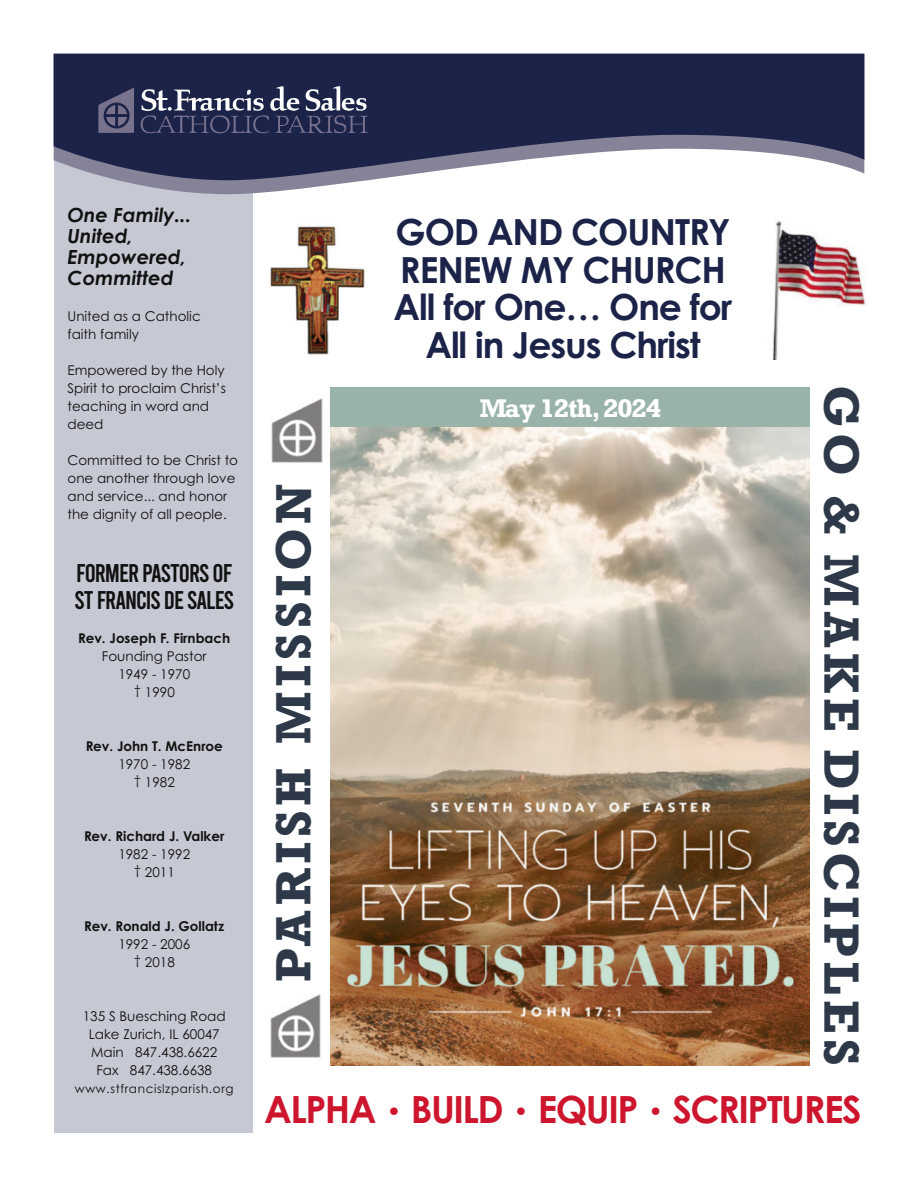
<style>
.page{position:relative;width:918px;height:1188px;background:#fff}
.page>*{position:absolute;margin:0;border:0;box-sizing:border-box;transform-origin:0 0}
.t1{font:700 46.5px "Rockwell";letter-spacing:.12em;color:#2d3949}
.t2{font:700 37.5px "Century Gothic Pro";letter-spacing:-.04em;color:#cd162e}
.t3{font:700 36px/37.5px "Century Gothic Pro";letter-spacing:-.03em;color:#1c2349;text-align:center}
.t4{font:25.5px/27px "Bebas";letter-spacing:-.04em;color:#111}
.t5{font:700 24px "Rockwell";letter-spacing:-.04em;color:#fff}
.t6{font:italic 700 19.5px/21px "Century Gothic Pro";color:#111}
.t7{font:13.5px/18px "Century Gothic Pro";color:#111;text-align:center}
.t8{font:700 13.5px "Century Gothic Pro";color:#111}
.t9{font:12px "Century Gothic Pro";letter-spacing:.05em;color:#111}
.s1{font-size:49.5px}
</style>
<div class="page">
<div style="left:54px;top:55px;width:199px;height:1078px;background:#c6c8d4"></div>
<svg style="left:117px;top:180px;width:252px;height:14px;fill:#868298"></svg>
<svg style="left:54px;top:54px;width:810px;height:126px;background:#414766"></svg>
<svg style="left:98px;top:86px;width:270px;height:47px;background:#434767"></svg>
<div style="left:330px;top:388px;width:480px;height:44px;background:#9ab3a8"></div>
<img style="left:330px;top:428px;width:480px;height:638px">
<img style="left:773px;top:221px;width:93px;height:139px">
<img style="left:270px;top:226px;width:95px;height:129px">
<img style="left:271px;top:398px;width:52px;height:65px">
<img style="left:270px;top:994px;width:51px;height:64px">
<h3 class="t6" style="left:68px;top:206px;width:125px">One Family...<br>United,<br>Empowered,<br>Committed</h3>
<p class="t7" style="left:68px;top:308px;width:135px;text-align:left">United as a Catholic faith family</p>
<p class="t7" style="left:68px;top:362px;width:160px;text-align:left">Empowered by the Holy<br>Spirit to proclaim Christ’s teaching in word and deed</p>
<p class="t7" style="left:68px;top:452px;width:172px;text-align:left">Committed to be Christ to one another through love and service... and honor the dignity of all people.</p>
<h3 class="t4" style="left:74px;top:558px;width:161px">FORMER PASTORS OF<br>ST FRANCIS DE SALES</h3>
<p class="t8" style="left:78px;top:633px;width:153px">Rev. Joseph F. Firnbach</p>
<p class="t7" style="left:102px;top:649px;width:106px">Founding Pastor<br>1949 - 1970<br>† 1990</p>
<p class="t8" style="left:86px;top:741px;width:138px">Rev. John T. McEnroe</p>
<p class="t7" style="left:118px;top:757px;width:73px">1970 - 1982 † 1982</p>
<p class="t8" style="left:84px;top:831px;width:142px">Rev. Richard J. Valker</p>
<p class="t7" style="left:118px;top:847px;width:73px">1982 - 1992 † 2011</p>
<p class="t8" style="left:84px;top:921px;width:141px">Rev. Ronald J. Gollatz</p>
<p class="t7" style="left:118px;top:937px;width:73px">1992 - 2006 † 2018</p>
<p class="t7" style="left:83px;top:1009px;width:144px">135 S Buesching Road<br>Lake Zurich, IL 60047<br>Main 847.438.6622<br>Fax 847.438.6638</p>
<p class="t9" style="left:75px;top:1084px;width:160px">www.stfrancislzparish.org</p>
<h1 class="t1" style="left:279px;top:982px;width:499px;rotate:-90deg">PARISH MISSION</h1>
<h3 class="t3" style="left:394px;top:217px;width:340px">GOD AND COUNTRY<br>RENEW MY CHURCH<br>All for One… One for<br>All in Jesus Christ</h3>
<h3 class="t5" style="left:480px;top:401px;width:183px">May 12th, 2024</h3>
<h1 class="t1" style="left:856px;top:385px;width:683px;rotate:90deg">GO &amp; MAKE DISCIPLES</h1>
<h2 class="t2" style="left:264px;top:1096px;width:599px">ALPHA <span class="s1">·</span> BUILD <span class="s1">·</span> EQUIP <span class="s1">·</span> SCRIPTURES</h2>
</div>
